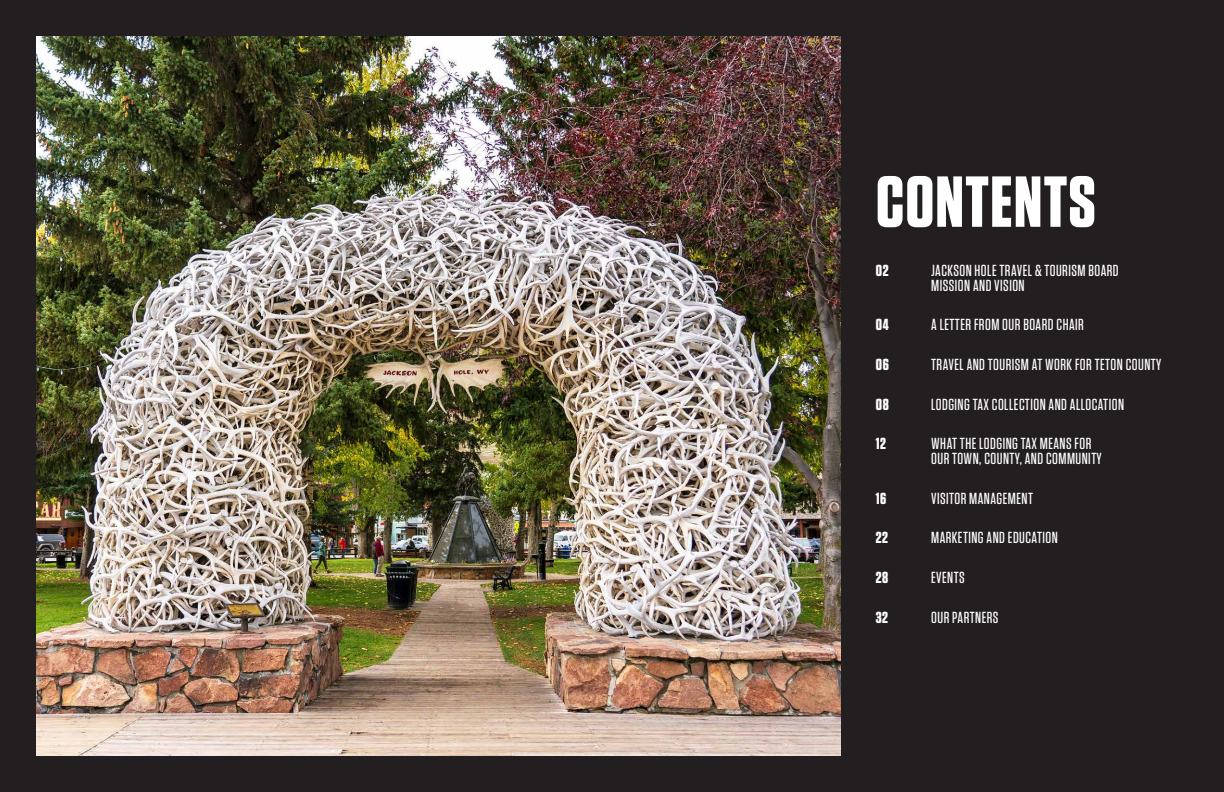
<style>
.page{position:relative;width:1224px;height:792px;background:#231f20}
.page>*{position:absolute;margin:0;border:0;box-sizing:border-box;transform-origin:0 0}
.t1{font:700 72px "Tungsten";letter-spacing:.02em;color:#fff}
.t2{font:500 16px/15px "Tungsten";letter-spacing:.03em;color:#fff}
.t3{font:700 16px "Tungsten";letter-spacing:.03em;color:#fff}
</style>
<div class="page">
<img style="left:36px;top:36px;width:804px;height:720px">
<h1 class="t1" style="left:876px;top:163px;width:221px">CONTENTS</h1>
<p class="t3" style="left:876px;top:261px;width:14px">02</p>
<p class="t2" style="left:931px;top:263px;width:189px">JACKSON HOLE TRAVEL &amp; TOURISM BOARD<br>MISSION AND VISION</p>
<p class="t3" style="left:876px;top:316px;width:14px">04</p>
<p class="t2" style="left:931px;top:317px;width:154px">A LETTER FROM OUR BOARD CHAIR</p>
<p class="t3" style="left:876px;top:356px;width:14px">06</p>
<p class="t2" style="left:931px;top:357px;width:232px">TRAVEL AND TOURISM AT WORK FOR TETON COUNTY</p>
<p class="t3" style="left:876px;top:395px;width:14px">08</p>
<p class="t2" style="left:931px;top:397px;width:194px">LODGING TAX COLLECTION AND ALLOCATION</p>
<p class="t3" style="left:876px;top:435px;width:12px">12</p>
<p class="t2" style="left:931px;top:436px;width:172px">WHAT THE LODGING TAX MEANS FOR<br>OUR TOWN, COUNTY, AND COMMUNITY</p>
<p class="t3" style="left:876px;top:490px;width:12px">16</p>
<p class="t2" style="left:931px;top:491px;width:103px">VISITOR MANAGEMENT</p>
<p class="t3" style="left:876px;top:529px;width:14px">22</p>
<p class="t2" style="left:931px;top:531px;width:128px">MARKETING AND EDUCATION</p>
<p class="t3" style="left:876px;top:569px;width:14px">28</p>
<p class="t2" style="left:931px;top:570px;width:35px">EVENTS</p>
<p class="t3" style="left:876px;top:609px;width:14px">32</p>
<p class="t2" style="left:931px;top:610px;width:69px">OUR PARTNERS</p>
</div>
